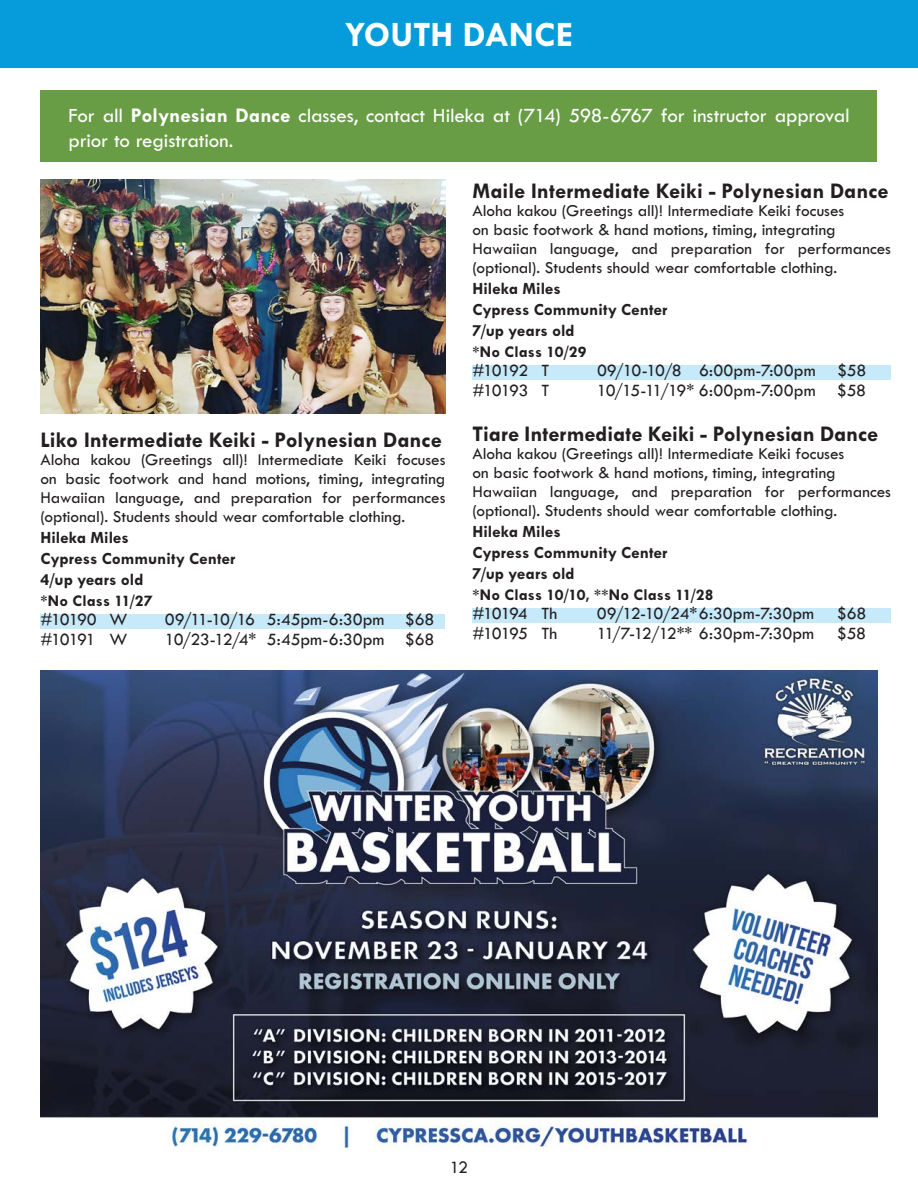
<style>
.page{position:relative;width:918px;height:1188px;background:#fff}
.page>*{position:absolute;margin:0;border:0;box-sizing:border-box;transform-origin:0 0}
.t1{font:700 36px "Tw Cen MT Std";color:#fff}
.t2{font:700 22.5px "Tw Cen MT Std";letter-spacing:.005em;color:#231f20}
.t3{font:21px/25.2px "Tw Cen MT Std";letter-spacing:-.01em;color:#fff}
.t4{font:18px "Tw Cen MT Std";letter-spacing:-.015em;color:#231f20}
.t5{font:18px "Tw Cen";color:#231f20}
.t6{font:17.25px/18.8px "Tw Cen MT Std";letter-spacing:-.005em;color:#231f20}
.t7{font:700 17.25px/21px "Tw Cen MT Std";color:#231f20}
.t8{font:700 16.5px "Tw Cen MT Std";letter-spacing:.01em;color:#231f20}
.s1{font-weight:700}
</style>
<div class="page">
<div style="left:0;top:1px;width:918px;height:67px;background:#069bda"></div>
<div style="left:40px;top:91px;width:838px;height:71px;background:#699d45"></div>
<img style="left:40px;top:180px;width:406px;height:234px">
<div style="left:40px;top:614px;width:406px;height:15px;background:#c6eafa"></div>
<div style="left:472px;top:365px;width:419px;height:15px;background:#c6eafa"></div>
<div style="left:472px;top:608px;width:419px;height:15px;background:#c6eafa"></div>
<img style="left:40px;top:670px;width:838px;height:478px">
<h1 class="t1" style="left:345px;top:15px;width:230px">YOUTH DANCE</h1>
<p class="t3" style="left:68px;top:103px;width:783px">For all <span class="s1">Polynesian Dance</span> classes, contact Hileka at (714) 598-6767 for instructor approval prior to registration.</p>
<h2 class="t2" style="left:40px;top:428px;width:403px">Liko Intermediate Keiki - Polynesian Dance</h2>
<p class="t6" style="left:40px;top:451px;width:407px;text-align:justify">Aloha kakou (Greetings all)! Intermediate Keiki focuses on basic footwork and hand motions, timing, integrating Hawaiian language, and preparation for performances (optional). Students should wear comfortable clothing.</p>
<p class="t7" style="left:40px;top:527px;width:197px">Hileka Miles<br>Cypress Community Center<br>4/up years old</p>
<p class="t8" style="left:40px;top:592px;width:114px">*No Class 11/27</p>
<p class="t4" style="left:40px;top:610px;width:88px">#10190 W</p>
<p class="t4" style="left:165px;top:610px;width:271px">09/11-10/16 5:45pm-6:30pm $68</p>
<p class="t4" style="left:40px;top:630px;width:88px">#10191 W</p>
<p class="t4" style="left:165px;top:630px;width:271px">10/23-12/4* 5:45pm-6:30pm $68</p>
<h2 class="t2" style="left:472px;top:178px;width:418px">Maile Intermediate Keiki - Polynesian Dance</h2>
<p class="t6" style="left:472px;top:202px;width:420px">Aloha kakou (Greetings all)! Intermediate Keiki focuses<br>on basic footwork &amp; hand motions, timing, integrating Hawaiian language, and preparation for performances (optional). Students should wear comfortable clothing.</p>
<p class="t7" style="left:472px;top:278px;width:197px">Hileka Miles<br>Cypress Community Center<br>7/up years old</p>
<p class="t8" style="left:472px;top:343px;width:116px">*No Class 10/29</p>
<p class="t4" style="left:472px;top:361px;width:78px">#10192 T</p>
<p class="t4" style="left:597px;top:361px;width:271px">09/10-10/8 6:00pm-7:00pm $58</p>
<p class="t4" style="left:472px;top:381px;width:78px">#10193 T</p>
<p class="t4" style="left:597px;top:381px;width:271px">10/15-11/19* 6:00pm-7:00pm $58</p>
<h2 class="t2" style="left:472px;top:422px;width:407px">Tiare Intermediate Keiki - Polynesian Dance</h2>
<p class="t6" style="left:472px;top:445px;width:420px">Aloha kakou (Greetings all)! Intermediate Keiki focuses<br>on basic footwork &amp; hand motions, timing, integrating Hawaiian language, and preparation for performances (optional). Students should wear comfortable clothing.</p>
<p class="t7" style="left:472px;top:521px;width:197px">Hileka Miles<br>Cypress Community Center<br>7/up years old</p>
<p class="t8" style="left:472px;top:586px;width:243px">*No Class 10/10, **No Class 11/28</p>
<p class="t4" style="left:472px;top:604px;width:86px">#10194 Th</p>
<p class="t4" style="left:597px;top:604px;width:219px">09/12-10/24*6:30pm-7:30pm</p>
<p class="t4" style="left:837px;top:604px;width:31px">$68</p>
<p class="t4" style="left:472px;top:624px;width:86px">#10195 Th</p>
<p class="t4" style="left:597px;top:624px;width:219px">11/7-12/12** 6:30pm-7:30pm</p>
<p class="t4" style="left:837px;top:624px;width:31px">$58</p>
<p class="t5" style="left:450px;top:1157px;width:20px">12</p>
</div>
